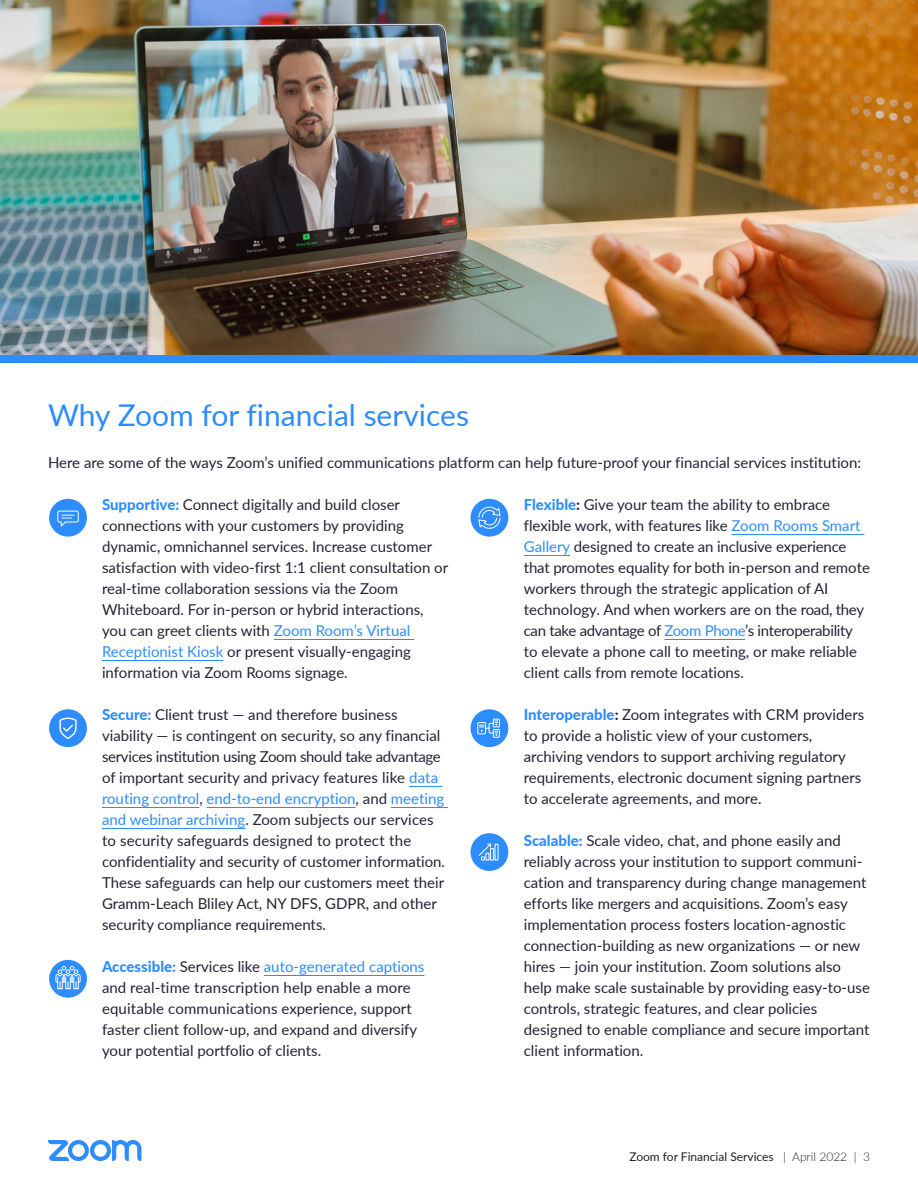
<style>
.page{position:relative;width:918px;height:1188px;background:#fff}
.page>*{position:absolute;margin:0;border:0;box-sizing:border-box;transform-origin:0 0}
._20_28_H3{font:30px "Lato";color:#2d8cff}
._10_14_Body{font:15px/21px "Lato";color:#232333}
.t1{font:12px "Lato";color:#231f20}
.s1{font-weight:800;color:#2d8cff}
.s2{color:#2d8cff}
.s3{font-weight:800}
.s4{font-weight:300}
</style>
<div class="page">
<svg style="left:48px;top:1140px;width:93px;height:21px"></svg>
<img style="left:0;top:0;width:918px;height:356px">
<hr style="left:274px;top:639px;width:140px;height:1px;background:#2d8cff">
<hr style="left:102px;top:660px;width:121px;height:1px;background:#2d8cff">
<hr style="left:409px;top:786px;width:33px;height:1px;background:#2d8cff">
<hr style="left:102px;top:807px;width:97px;height:1px;background:#2d8cff">
<hr style="left:207px;top:807px;width:149px;height:1px;background:#2d8cff">
<hr style="left:391px;top:807px;width:57px;height:1px;background:#2d8cff">
<hr style="left:102px;top:828px;width:143px;height:1px;background:#2d8cff">
<hr style="left:264px;top:975px;width:160px;height:1px;background:#2d8cff">
<hr style="left:732px;top:534px;width:132px;height:1px;background:#2d8cff">
<hr style="left:524px;top:555px;width:46px;height:1px;background:#2d8cff">
<hr style="left:664px;top:639px;width:81px;height:1px;background:#2d8cff">
<div style="left:0;top:356px;width:918px;height:7px;background:#2d8cff"></div>
<div style="left:49px;top:709px;width:38px;height:38px;background:#2d8cff;border-radius:50%"></div>
<svg style="left:59px;top:717px;width:18px;height:22px"></svg>
<div style="left:49px;top:960px;width:38px;height:38px;background:#2d8cff;border-radius:50%"></div>
<svg style="left:55px;top:966px;width:26px;height:24px"></svg>
<div style="left:471px;top:709px;width:37px;height:38px;background:#2d8cff;border-radius:50%"></div>
<svg style="left:477px;top:718px;width:23px;height:20px"></svg>
<div style="left:471px;top:833px;width:37px;height:38px;background:#2d8cff;border-radius:50%"></div>
<div style="left:490px;top:848px;width:4px;height:12px;border:1px solid #fff"></div>
<svg style="left:478px;top:843px;width:14px;height:17px"></svg>
<div style="left:471px;top:499px;width:37px;height:38px;background:#2d8cff;border-radius:50%"></div>
<svg style="left:478px;top:506px;width:23px;height:23px"></svg>
<div style="left:49px;top:499px;width:38px;height:38px;background:#2d8cff;border-radius:50%"></div>
<svg style="left:57px;top:510px;width:22px;height:17px"></svg>
<p class="_20_28_H3" style="left:48px;top:394px;width:423px">Why Zoom for financial services</p>
<p class="_10_14_Body" style="left:48px;top:451px;width:815px">Here are some of the ways Zoom’s unified communications platform can help future-proof your financial services institution:</p>
<p class="_10_14_Body" style="left:102px;top:493px;width:348px"><span class="s1">Supportive:</span> Connect digitally and build closer connections with your customers by providing dynamic, omnichannel services. Increase customer satisfaction with video-first 1:1 client consultation or real-time collaboration sessions via the Zoom Whiteboard. For in-person or hybrid interactions, you can greet clients with <span class="s2">Zoom Room’s Virtual Receptionist Kiosk</span> or present visually-engaging information via Zoom Rooms signage.</p>
<p class="_10_14_Body" style="left:102px;top:703px;width:345px"><span class="s1">Secure:</span> Client trust — and therefore business viability — is contingent on security, so any financial services institution using Zoom should take advantage of important security and privacy features like <span class="s2">data routing control</span>, <span class="s2">end-to-end encryption</span>, and <span class="s2">meeting and webinar archiving</span>. Zoom subjects our services to security safeguards designed to protect the confidentiality and security of customer information.<br>These safeguards can help our customers meet their Gramm-Leach Bliley Act, NY DFS, GDPR, and other security compliance requirements.</p>
<p class="_10_14_Body" style="left:102px;top:955px;width:324px"><span class="s1">Accessible:</span> Services like <span class="s2">auto-generated captions </span>and real-time transcription help enable a more equitable communications experience, support faster client follow-up, and expand and diversify your potential portfolio of clients.</p>
<p class="_10_14_Body" style="left:524px;top:493px;width:348px"><span class="s1">Flexible</span><span class="s3">:</span> Give your team the ability to embrace flexible work, with features like <span class="s2">Zoom Rooms Smart Gallery</span> designed to create an inclusive experience that promotes equality for both in-person and remote workers through the strategic application of AI technology. And when workers are on the road, they can take advantage of <span class="s2">Zoom Phone</span>’s interoperability to elevate a phone call to meeting, or make reliable client calls from remote locations.</p>
<p class="_10_14_Body" style="left:524px;top:703px;width:342px"><span class="s1">Interoperable</span><span class="s3">:</span> Zoom integrates with CRM providers to provide a holistic view of your customers, archiving vendors to support archiving regulatory requirements, electronic document signing partners to accelerate agreements, and more.</p>
<p class="_10_14_Body" style="left:524px;top:829px;width:348px"><span class="s1">Scalable:</span> Scale video, chat, and phone easily and reliably across your institution to support communi&shy;cation and transparency during change management efforts like mergers and acquisitions. Zoom’s easy implementation process fosters location-agnostic connection-building as new organizations — or new hires — join your institution. Zoom solutions also help make scale sustainable by providing easy-to-use controls, strategic features, and clear policies designed to enable compliance and secure important client information.</p>
<p class="t1" style="left:629px;top:1148px;width:242px">Zoom for Financial Services <span class="s4">| April 2022 | 3</span></p>
</div>
